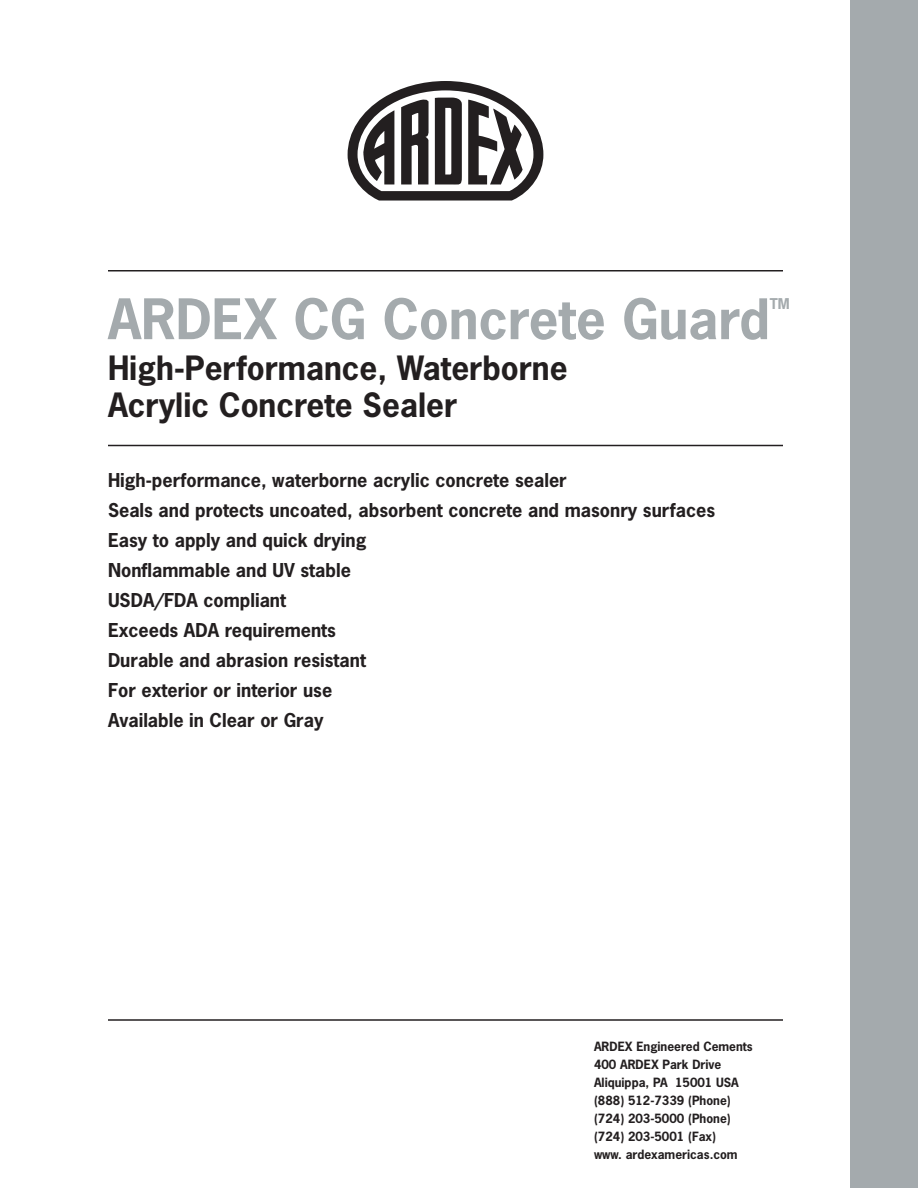
<style>
.page{position:relative;width:918px;height:1188px;background:#fff}
.page>*{position:absolute;margin:0;border:0;box-sizing:border-box;transform-origin:0 0}
.t1{font:700 52.5px "News Gothic Std";color:#a4aaad}
.t2{font:700 31.5px/37.5px "News Gothic Std";color:#231f20}
.t3{font:700 18px/30px "News Gothic Std";color:#231f20}
.t4{font:700 13.95px "News Gothic Std";color:#a4aaad}
.t5{font:700 12px/18px "News Gothic Std";color:#231f20}
</style>
<div class="page">
<svg style="left:348px;top:81px;width:195px;height:120px"></svg>
<hr style="left:108px;top:270px;width:675px;height:2px;background:#231f20">
<hr style="left:108px;top:445px;width:675px;height:1px;background:#231f20">
<hr style="left:108px;top:1019px;width:675px;height:2px;background:#231f20">
<div style="left:851px;top:0;width:67px;height:1188px;background:#a4aaad"></div>
<h1 class="t1" style="left:108px;top:298px;width:663px">ARDEX CG Concrete Guard</h1>
<p class="t4" style="left:770px;top:298px;width:21px">TM</p>
<h2 class="t2" style="left:108px;top:351px;width:461px">High-Performance, Waterborne<br>Acrylic Concrete Sealer</h2>
<p class="t3" style="left:108px;top:466px;width:609px">High-performance, waterborne acrylic concrete sealer<br>Seals and protects uncoated, absorbent concrete and masonry surfaces Easy to apply and quick drying<br>Nonflammable and UV stable<br>USDA/FDA compliant<br>Exceeds ADA requirements<br>Durable and abrasion resistant<br>For exterior or interior use<br>Available in Clear or Gray</p>
<p class="t5" style="left:594px;top:1038px;width:160px">ARDEX Engineered Cements<br>400 ARDEX Park Drive<br>Aliquippa, PA 15001 USA (888) 512-7339 (Phone) (724) 203-5000 (Phone) (724) 203-5001 (Fax)<br>www. ardexamericas.com</p>
</div>
